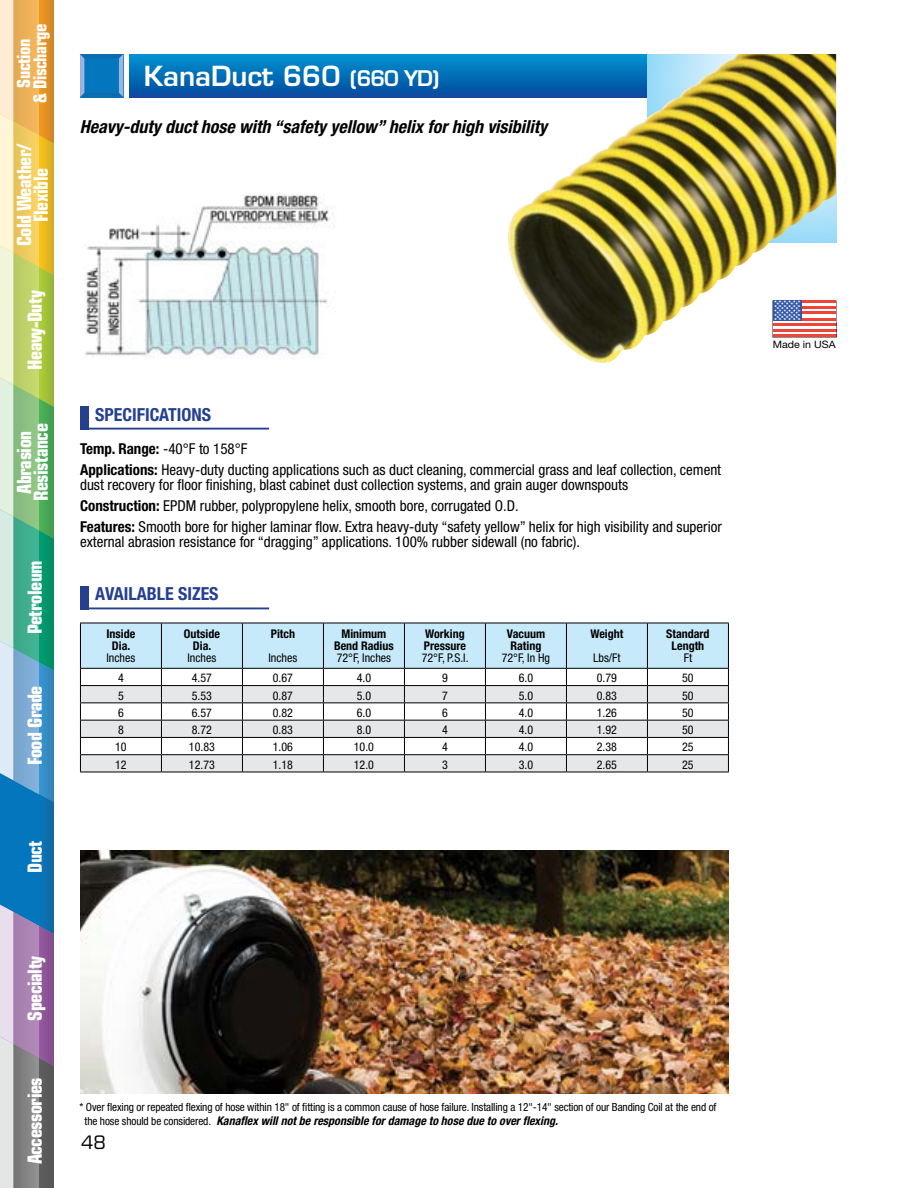
<style>
.page{position:relative;width:918px;height:1188px;background:#fff}
.page>*{position:absolute;margin:0;border:0;box-sizing:border-box;transform-origin:0 0}
.t1{font:600 27px "Eurostile";color:#fff}
.t2{font:700 condensed 19.5px/16.5px "Eurostile";letter-spacing:-.025em;color:#fff;text-align:center}
.t3{font:italic 700 condensed 18px "Helvetica Neue";color:#000}
.t4{font:700 condensed 18px "Helvetica Neue";color:#25408f}
.t5{font:700 condensed 18px/16.5px "Eurostile";letter-spacing:-.025em;color:#fff;text-align:center}
.t6{font:18px "Eurostile";color:#000}
.t7{font:condensed 15px/21px "Helvetica Neue";color:#000}
.t8{font:condensed 12px "Helvetica Neue";color:#000}
.t9{font:700 condensed 12px/12px "Helvetica Neue";color:#000;text-align:center}
.t10{font:italic 700 condensed 12px "Helvetica Neue";color:#000}
.t11{font:condensed 11.25px "Helvetica Neue";letter-spacing:-.01em;color:#000}
.t12{font:10.2px "Helvetica Neue";color:#000;scale:1.05 1}
.s1{font-size:21px}
.s2{font-weight:700}
.s3{font-weight:400;font-style:normal;font-size:11.25px}
</style>
<div class="page">
<svg style="left:0;top:0;width:54px;height:1188px;background:#97ae98"></svg>
<svg style="left:80px;top:54px;width:43px;height:43px;background:#207fbf"></svg>
<img style="left:130px;top:54px;width:377px;height:43px">
<div style="left:80px;top:406px;width:9px;height:23px;background:#25408f"></div>
<hr style="left:80px;top:428px;width:189px;height:2px;background:#25408f">
<svg style="left:80px;top:624px;width:649px;height:148px"></svg>
<hr style="left:80px;top:772px;width:81px;height:1px;background:#000">
<hr style="left:161px;top:772px;width:81px;height:1px;background:#000">
<hr style="left:242px;top:772px;width:81px;height:1px;background:#000">
<hr style="left:323px;top:772px;width:81px;height:1px;background:#000">
<hr style="left:404px;top:772px;width:81px;height:1px;background:#000">
<hr style="left:485px;top:772px;width:81px;height:1px;background:#000">
<hr style="left:566px;top:772px;width:81px;height:1px;background:#000">
<hr style="left:647px;top:772px;width:82px;height:1px;background:#000">
<hr style="left:80px;top:623px;width:81px;height:1px;background:#000">
<hr style="left:80px;top:623px;width:1px;height:45px;background:#000">
<hr style="left:161px;top:623px;width:81px;height:1px;background:#000">
<hr style="left:161px;top:623px;width:1px;height:45px;background:#000">
<hr style="left:242px;top:623px;width:81px;height:1px;background:#000">
<hr style="left:242px;top:623px;width:1px;height:45px;background:#000">
<hr style="left:323px;top:623px;width:81px;height:1px;background:#000">
<hr style="left:323px;top:623px;width:1px;height:45px;background:#000">
<hr style="left:404px;top:623px;width:81px;height:1px;background:#000">
<hr style="left:404px;top:623px;width:1px;height:45px;background:#000">
<hr style="left:485px;top:623px;width:81px;height:1px;background:#000">
<hr style="left:485px;top:623px;width:1px;height:45px;background:#000">
<hr style="left:566px;top:623px;width:81px;height:1px;background:#000">
<hr style="left:566px;top:623px;width:1px;height:45px;background:#000">
<hr style="left:647px;top:623px;width:82px;height:1px;background:#000">
<hr style="left:647px;top:623px;width:1px;height:45px;background:#000">
<hr style="left:728px;top:623px;width:1px;height:45px;background:#000">
<hr style="left:80px;top:668px;width:81px;height:1px;background:#000">
<hr style="left:161px;top:668px;width:81px;height:1px;background:#000">
<hr style="left:242px;top:668px;width:81px;height:1px;background:#000">
<hr style="left:323px;top:668px;width:81px;height:1px;background:#000">
<hr style="left:404px;top:668px;width:81px;height:1px;background:#000">
<hr style="left:485px;top:668px;width:81px;height:1px;background:#000">
<hr style="left:566px;top:668px;width:81px;height:1px;background:#000">
<hr style="left:647px;top:668px;width:82px;height:1px;background:#000">
<div style="left:80px;top:586px;width:9px;height:23px;background:#25408f"></div>
<hr style="left:80px;top:608px;width:189px;height:1px;background:#25408f">
<img style="left:84px;top:193px;width:251px;height:166px">
<img style="left:80px;top:850px;width:648px;height:243px">
<img style="left:507px;top:54px;width:329px;height:309px">
<svg style="left:773px;top:303px;width:63px;height:32px"></svg>
<hr style="left:801px;top:300px;width:35px;height:3px;background:#ef4538">
<hr style="left:801px;top:306px;width:35px;height:3px;background:#ef4538">
<hr style="left:801px;top:312px;width:35px;height:2px;background:#ef4538">
<hr style="left:801px;top:318px;width:35px;height:2px;background:#ef4538">
<hr style="left:773px;top:323px;width:63px;height:3px;background:#ef4538">
<hr style="left:773px;top:329px;width:63px;height:3px;background:#ef4538">
<hr style="left:773px;top:335px;width:63px;height:2px;background:#ef4538">
<svg style="left:773px;top:300px;width:29px;height:20px"></svg>
<svg style="left:774px;top:300px;width:26px;height:20px"></svg>
<p class="t5" style="left:15px;top:103px;width:81px;rotate:-90deg">Suction<br>&amp; Discharge</p>
<h2 class="t2" style="left:16px;top:246px;width:105px;rotate:-90deg">Cold Weather/<br>Flexible</h2>
<h2 class="t2" style="left:26px;top:370px;width:81px;rotate:-90deg">Heavy-Duty</h2>
<h2 class="t2" style="left:16px;top:501px;width:80px;rotate:-90deg">Abrasion<br>Resistance</h2>
<h2 class="t2" style="left:26px;top:634px;width:75px;rotate:-90deg">Petroleum</h2>
<h2 class="t2" style="left:26px;top:765px;width:81px;rotate:-90deg">Food Grade</h2>
<h2 class="t2" style="left:26px;top:873px;width:34px;rotate:-90deg">Duct</h2>
<h1 class="t1" style="left:144px;top:59px;width:297px">KanaDuct 660 <span class="s1">(660 YD)</span></h1>
<p class="t3" style="left:80px;top:115px;width:469px">Heavy-duty duct hose with “safety yellow” helix for high visibility</p>
<p class="t4" style="left:95px;top:403px;width:117px">SPECIFICATIONS</p>
<p class="t7" style="left:80px;top:438px;width:643px"><span class="s2">Temp. Range:</span> -40°F to 158°F<br><span class="s2">Applications:</span> Heavy-duty ducting applications such as duct cleaning, commercial grass and leaf collection, cement</p>
<p class="t7" style="left:80px;top:474px;width:643px">dust recovery for floor finishing, blast cabinet dust collection systems, and grain auger downspouts<br><span class="s2">Construction:</span> EPDM rubber, polypropylene helix, smooth bore, corrugated O.D.<br><span class="s2">Features:</span> Smooth bore for higher laminar flow. Extra heavy-duty “safety yellow” helix for high visibility and superior</p>
<p class="t7" style="left:80px;top:531px;width:502px">external abrasion resistance for “dragging” applications. 100% rubber sidewall (no fabric).</p>
<p class="t4" style="left:95px;top:583px;width:125px">AVAILABLE SIZES</p>
<p class="t9" style="left:107px;top:628px;width:30px">Inside<br>Dia.</p>
<p class="t8" style="left:107px;top:651px;width:30px">Inches</p>
<p class="t9" style="left:184px;top:628px;width:37px">Outside<br>Dia.</p>
<p class="t8" style="left:188px;top:651px;width:30px">Inches</p>
<p class="t9" style="left:271px;top:628px;width:26px">Pitch</p>
<p class="t8" style="left:269px;top:651px;width:30px">Inches</p>
<p class="t9" style="left:334px;top:628px;width:61px">Minimum<br>Bend Radius</p>
<p class="t8" style="left:337px;top:651px;width:56px">72°F, Inches</p>
<p class="t9" style="left:424px;top:628px;width:43px;text-align:left">Working<br>Pressure</p>
<p class="t8" style="left:422px;top:651px;width:48px">72°F, P.S.I.</p>
<p class="t9" style="left:507px;top:628px;width:40px">Vacuum<br>Rating</p>
<p class="t8" style="left:502px;top:651px;width:50px">72°F, In Hg</p>
<p class="t9" style="left:590px;top:628px;width:34px">Weight</p>
<p class="t8" style="left:593px;top:651px;width:29px">Lbs/Ft</p>
<p class="t9" style="left:666px;top:628px;width:45px">Standard<br>Length</p>
<p class="t8" style="left:684px;top:651px;width:10px">Ft</p>
<p class="t8" style="left:118px;top:671px;width:7px">4</p>
<p class="t8" style="left:192px;top:671px;width:22px">4.57</p>
<p class="t8" style="left:273px;top:671px;width:22px">0.67</p>
<p class="t8" style="left:357px;top:671px;width:16px">4.0</p>
<p class="t8" style="left:442px;top:671px;width:7px">9</p>
<p class="t8" style="left:519px;top:671px;width:16px">6.0</p>
<p class="t8" style="left:597px;top:671px;width:22px">0.79</p>
<p class="t8" style="left:682px;top:671px;width:13px">50</p>
<p class="t8" style="left:118px;top:688px;width:7px">5</p>
<p class="t8" style="left:192px;top:688px;width:22px">5.53</p>
<p class="t8" style="left:273px;top:688px;width:22px">0.87</p>
<p class="t8" style="left:357px;top:688px;width:16px">5.0</p>
<p class="t8" style="left:442px;top:688px;width:7px">7</p>
<p class="t8" style="left:519px;top:688px;width:16px">5.0</p>
<p class="t8" style="left:597px;top:688px;width:22px">0.83</p>
<p class="t8" style="left:682px;top:688px;width:13px">50</p>
<p class="t8" style="left:118px;top:706px;width:7px">6</p>
<p class="t8" style="left:192px;top:706px;width:22px">6.57</p>
<p class="t8" style="left:273px;top:706px;width:22px">0.82</p>
<p class="t8" style="left:357px;top:706px;width:16px">6.0</p>
<p class="t8" style="left:442px;top:706px;width:7px">6</p>
<p class="t8" style="left:519px;top:706px;width:16px">4.0</p>
<p class="t8" style="left:597px;top:706px;width:22px">1.26</p>
<p class="t8" style="left:682px;top:706px;width:13px">50</p>
<p class="t8" style="left:118px;top:723px;width:7px">8</p>
<p class="t8" style="left:192px;top:723px;width:22px">8.72</p>
<p class="t8" style="left:273px;top:723px;width:22px">0.83</p>
<p class="t8" style="left:357px;top:723px;width:16px">8.0</p>
<p class="t8" style="left:442px;top:723px;width:7px">4</p>
<p class="t8" style="left:519px;top:723px;width:16px">4.0</p>
<p class="t8" style="left:597px;top:723px;width:22px">1.92</p>
<p class="t8" style="left:682px;top:723px;width:13px">50</p>
<p class="t8" style="left:115px;top:740px;width:13px">10</p>
<p class="t8" style="left:189px;top:740px;width:27px">10.83</p>
<p class="t8" style="left:273px;top:740px;width:22px">1.06</p>
<p class="t8" style="left:354px;top:740px;width:22px">10.0</p>
<p class="t8" style="left:442px;top:740px;width:7px">4</p>
<p class="t8" style="left:519px;top:740px;width:16px">4.0</p>
<p class="t8" style="left:597px;top:740px;width:22px">2.38</p>
<p class="t8" style="left:682px;top:740px;width:13px">25</p>
<p class="t8" style="left:115px;top:758px;width:13px">12</p>
<p class="t8" style="left:189px;top:758px;width:27px">12.73</p>
<p class="t8" style="left:273px;top:758px;width:22px">1.18</p>
<p class="t8" style="left:354px;top:758px;width:22px">12.0</p>
<p class="t8" style="left:442px;top:758px;width:7px">3</p>
<p class="t8" style="left:519px;top:758px;width:16px">3.0</p>
<p class="t8" style="left:597px;top:758px;width:22px">2.65</p>
<p class="t8" style="left:682px;top:758px;width:13px">25</p>
<h2 class="t2" style="left:26px;top:1021px;width:66px;rotate:-90deg">Specialty</h2>
<h2 class="t2" style="left:26px;top:1164px;width:89px;rotate:-90deg">Accessories</h2>
<p class="t11" style="left:79px;top:1101px;width:639px">* Over flexing or repeated flexing of hose within 18" of fitting is a common cause of hose failure. Installing a 12"-14" section of our Banding Coil at the end of</p>
<p class="t10" style="left:85px;top:1113px;width:475px"><span class="s3">the hose should be considered.</span> Kanaflex will not be responsible for damage to hose due to over flexing.</p>
<p class="t6" style="left:81px;top:1131px;width:26px">48</p>
<p class="t12" style="left:773px;top:338px;width:61px">Made in USA</p>
</div>
